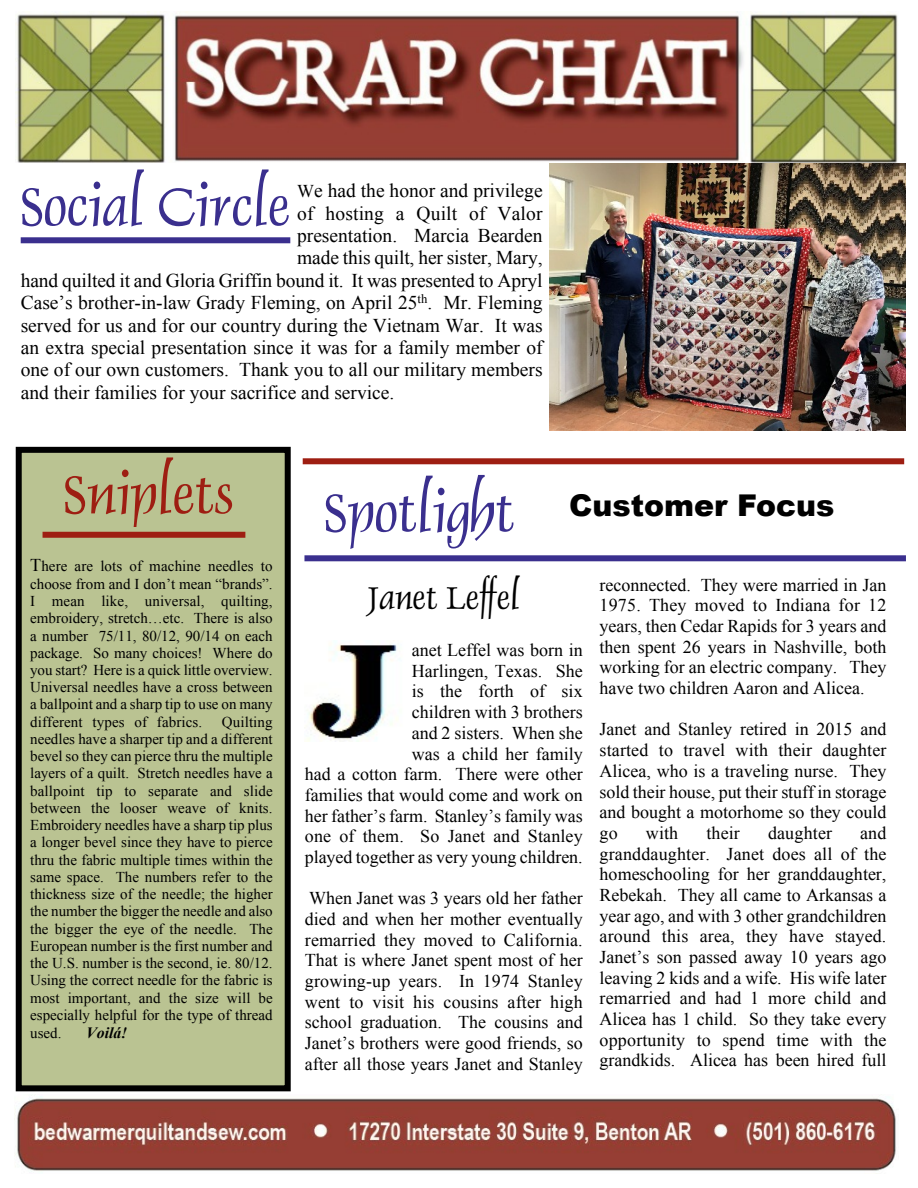
<style>
.page{position:relative;width:918px;height:1188px;background:#fff}
.page>*{position:absolute;margin:0;border:0;box-sizing:border-box;transform-origin:0 0}
.t1{font:60px "Dauphin";color:#3a2f8e}
.t2{font:60px "Dauphin";color:#9e1e12}
.t3{font:36px "Dauphin";color:#000}
.t4{font:900 30px "Arial";color:#000}
.t5{font:19.5px "Times New Roman";color:#000}
.t6{font:18px/20.7px "Times New Roman";color:#000;text-align:justify}
.t7{font:italic 700 15.75px "Times New Roman";color:#000}
.t8{font:15px/17.2px "Times New Roman";color:#000;text-align:justify}
.s1{font-size:18px}
.s2{font-family:"Dauphin";font-weight:400;font-size:60px;color:#3a2f8e}
</style>
<div class="page">
<img style="left:15px;top:12px;width:883px;height:150px">
<img style="left:15px;top:1095px;width:881px;height:77px">
<div style="left:21px;top:237px;width:269px;height:6px;background:#3a2f8e"></div>
<div style="left:19px;top:450px;width:269px;height:638px;background:#bac392"></div>
<div style="left:16px;top:447px;width:275px;height:644px;border:6px solid #000"></div>
<div style="left:43px;top:532px;width:202px;height:6px;background:#9e1e12"></div>
<div style="left:303px;top:458px;width:601px;height:6px;background:#9e1e12"></div>
<div style="left:304px;top:555px;width:602px;height:6px;background:#3a2f8e"></div>
<img style="left:549px;top:164px;width:356px;height:267px">
<img style="left:307px;top:640px;width:93px;height:101px">
<h1 class="t1" style="left:21px;top:169px;width:271px">Social Circle</h1>
<p class="t5" style="left:297px;top:184px;width:247px"><span class="s1">W</span>e had the honor and privilege</p>
<p class="t5" style="left:297px;top:206px;width:247px">of hosting a Quilt of Valor</p>
<p class="t5" style="left:297px;top:228px;width:247px">presentation. Marcia Bearden</p>
<p class="t5" style="left:297px;top:251px;width:247px">made this quilt, her sister, Mary,</p>
<p class="t5" style="left:21px;top:273px;width:523px">hand quilted it and Gloria Griffin bound it. It was presented to Apryl</p>
<p class="t5" style="left:21px;top:296px;width:523px">Case’s brother-in-law Grady Fleming, on April 25<sup>th</sup>. Mr. Fleming</p>
<p class="t5" style="left:21px;top:318px;width:523px">served for us and for our country during the Vietnam War. It was</p>
<p class="t5" style="left:21px;top:341px;width:523px">an extra special presentation since it was for a family member of</p>
<p class="t5" style="left:21px;top:363px;width:523px">one of our own customers. Thank you to all our military members</p>
<p class="t5" style="left:21px;top:385px;width:375px">and their families for your sacrifice and service.</p>
<h1 class="t2" style="left:64px;top:457px;width:171px">Sniplets</h1>
<p class="t8" style="left:30px;top:559px;width:244px"><span class="s1">T</span>here are lots of machine needles to choose from and I don’t mean “brands”.<br>I mean like, universal, quilting, embroidery, stretch…etc. There is also a number 75/11, 80/12, 90/14 on each package. So many choices! Where do you start? Here is a quick little overview.<br>Universal needles have a cross between a ballpoint and a sharp tip to use on many different types of fabrics.</p>
<p class="t8" style="left:30px;top:715px;width:244px;text-indent:192px">Quilting needles have a sharper tip and a different bevel so they can pierce thru the multiple layers of a quilt. Stretch needles have a ballpoint tip to separate and slide between the looser weave of knits.<br>Embroidery needles have a sharp tip plus a longer bevel since they have to pierce thru the fabric multiple times within the same space. The numbers refer to the thickness size of the needle; the higher the number the bigger the needle and also the bigger the eye of the needle. The European number is the first number and the U.S. number is the second, ie. 80/12.<br>Using the correct needle for the fabric is most important, and the size will be especially helpful for the type of thread used.</p>
<p class="t7" style="left:86px;top:1027px;width:43px">Voilá!</p>
<h3 class="t4" style="left:324px;top:495px;width:512px"><span class="s2">Spotlight</span> Customer Focus</h3>
<h2 class="t3" style="left:368px;top:575px;width:153px">Janet Leffel</h2>
<p class="t6" style="left:305px;top:641px;width:279px;text-align:right">anet Leffel was born in<br>Harlingen, Texas. She<br>is the forth of six<br>children with 3 brothers<br>and 2 sisters. When she<br>was a child her family<br>had a cotton farm. There were other families that would come and work on her father’s farm. Stanley’s family was one of them. So Janet and Stanley played together as very young children.</p>
<p class="t6" style="left:305px;top:890px;width:279px">When Janet was 3 years old her father died and when her mother eventually remarried they moved to California.<br>That is where Janet spent most of her growing-up years. In 1974 Stanley went to visit his cousins after high school graduation. The cousins and Janet’s brothers were good friends, so after all those years Janet and Stanley</p>
<p class="t6" style="left:600px;top:576px;width:288px">reconnected. They were married in Jan 1975. They moved to Indiana for 12 years, then Cedar Rapids for 3 years and then spent 26 years in Nashville, both working for an electric company. They have two children Aaron and Alicea.</p>
<p class="t6" style="left:600px;top:721px;width:288px">Janet and Stanley retired in 2015 and started to travel with their daughter Alicea, who is a traveling nurse. They sold their house, put their stuff in storage and bought a motorhome so they could go</p>
<p class="t6" style="left:600px;top:824px;width:288px;text-indent:261px">and granddaughter. Janet does all of the homeschooling for her granddaughter, Rebekah. They all came to Arkansas a year ago, and with 3 other grandchildren around this area, they have stayed.<br>Janet’s son passed away 10 years ago leaving 2 kids and a wife. His wife later remarried and had 1 more child and Alicea has 1 child. So they take every opportunity to spend time with the grandkids. Alicea has been hired full</p>
<p class="t6" style="left:646px;top:824px;width:34px">with</p>
<p class="t6" style="left:706px;top:824px;width:35px">their</p>
<p class="t6" style="left:768px;top:824px;width:66px">daughter</p>
</div>
